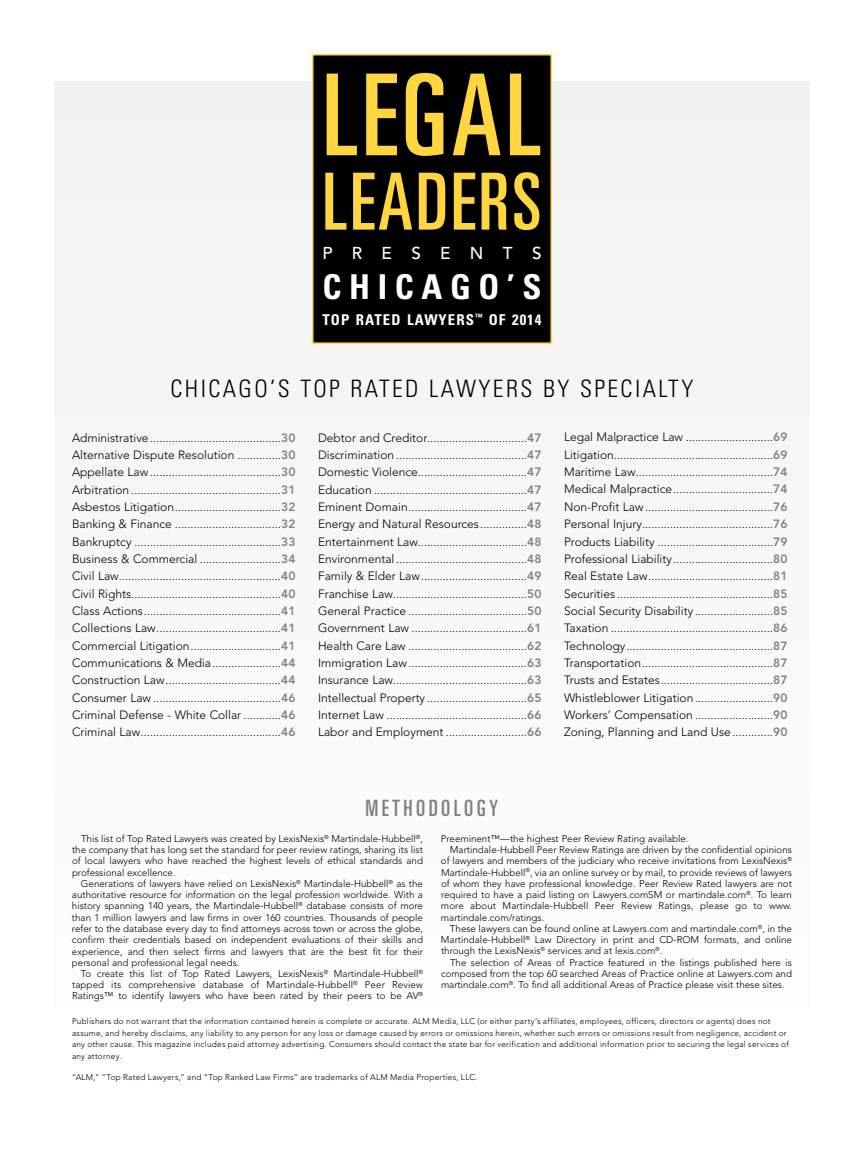
<style>
.page{position:relative;width:864px;height:1161px;background:#fff}
.page>*{position:absolute;margin:0;border:0;box-sizing:border-box;transform-origin:0 0}
.t1{font:ultra-condensed 113.1px "Univers LT Std";letter-spacing:.035em;color:#ffd540}
.t2{font:ultra-condensed 78.9px "Univers LT Std";letter-spacing:.035em;color:#ffd540}
.t3{font:700 condensed 34.2px "Univers LT Std";letter-spacing:.225em;color:#fff}
.t4{font:300 condensed 24px "Univers LT Std";letter-spacing:.1em;color:#000}
.t5{font:ultra-condensed 22.5px "Univers LT Std";letter-spacing:.15em;color:#808285}
.t6{font:500 17.1px "Avenir LT Std";letter-spacing:1.13em;color:#fff}
.t7{font:700 condensed 14.85px "Univers LT Std";letter-spacing:.07em;color:#fff}
.t8{font:300 12px/17.4px "Avenir LT Std";color:#000;text-align:justify}
.t9{font:300 9.75px/11.2px "Avenir LT Std";color:#000;text-align:justify}
.t10{font:300 8.25px/11.9px "Avenir LT Std";letter-spacing:.025em;color:#000}
.s1{font-weight:800;color:#808285}
</style>
<div class="page">
<div style="left:54px;top:81px;width:756px;height:1080px;background:#f9f9f9"></div>
<div style="left:313px;top:55px;width:238px;height:288px;background:#000"></div>
<div style="left:312px;top:54px;width:240px;height:290px;border:2px solid #ffd540"></div>
<h1 class="t1" style="left:322px;top:51px;width:220px">LEGAL</h1>
<h2 class="t2" style="left:322px;top:157px;width:221px">LEADERS</h2>
<h3 class="t6" style="left:322px;top:244px;width:221px">PRESENTS</h3>
<h3 class="t3" style="left:322px;top:266px;width:221px">CHICAGO’S</h3>
<p class="t7" style="left:322px;top:310px;width:221px">TOP RATED LAWYERS <sup>™</sup> OF 2014</p>
<h3 class="t4" style="left:171px;top:374px;width:524px">CHICAGO’S TOP RATED LAWYERS BY SPECIALTY</h3>
<p class="t8" style="left:72px;top:429px;width:225px">Administrative..........................................<span class="s1">30<br></span>Alternative Dispute Resolution ..............<span class="s1">30<br></span>Appellate Law..........................................<span class="s1">30<br></span>Arbitration ................................................<span class="s1">31<br></span>Asbestos Litigation..................................<span class="s1">32<br></span>Banking &amp; Finance ..................................<span class="s1">32<br></span>Bankruptcy ...............................................<span class="s1">33<br></span>Business &amp; Commercial ..........................<span class="s1">34<br></span>Civil Law....................................................<span class="s1">40<br></span>Civil Rights................................................<span class="s1">40<br></span>Class Actions............................................<span class="s1">41<br></span>Collections Law........................................<span class="s1">41<br></span>Commercial Litigation.............................<span class="s1">41<br></span>Communications &amp; Media......................<span class="s1">44<br></span>Construction Law.....................................<span class="s1">44<br></span>Consumer Law .........................................<span class="s1">46<br></span>Criminal Defense - White Collar ............<span class="s1">46<br></span>Criminal Law.............................................<span class="s1">46</span></p>
<p class="t8" style="left:318px;top:429px;width:225px">Debtor and Creditor................................<span class="s1">47<br></span>Discrimination ..........................................<span class="s1">47<br></span>Domestic Violence...................................<span class="s1">47<br></span>Education .................................................<span class="s1">47<br></span>Eminent Domain......................................<span class="s1">47<br></span>Energy and Natural Resources...............<span class="s1">48<br></span>Entertainment Law...................................<span class="s1">48<br></span>Environmental..........................................<span class="s1">48<br></span>Family &amp; Elder Law..................................<span class="s1">49<br></span>Franchise Law...........................................<span class="s1">50<br></span>General Practice ......................................<span class="s1">50<br></span>Government Law .....................................<span class="s1">61<br></span>Health Care Law ......................................<span class="s1">62<br></span>Immigration Law ......................................<span class="s1">63<br></span>Insurance Law...........................................<span class="s1">63<br></span>Intellectual Property ................................<span class="s1">65<br></span>Internet Law .............................................<span class="s1">66<br></span>Labor and Employment ..........................<span class="s1">66</span></p>
<p class="t8" style="left:564px;top:429px;width:225px">Legal Malpractice Law ............................<span class="s1">69<br></span>Litigation...................................................<span class="s1">69<br></span>Maritime Law............................................<span class="s1">74<br></span>Medical Malpractice................................<span class="s1">74<br></span>Non-Profit Law.........................................<span class="s1">76<br></span>Personal Injury..........................................<span class="s1">76<br></span>Products Liability .....................................<span class="s1">79<br></span>Professional Liability................................<span class="s1">80<br></span>Real Estate Law........................................<span class="s1">81<br></span>Securities ..................................................<span class="s1">85<br></span>Social Security Disability .........................<span class="s1">85<br></span>Taxation ....................................................<span class="s1">86<br></span>Technology...............................................<span class="s1">87<br></span>Transportation..........................................<span class="s1">87<br></span>Trusts and Estates....................................<span class="s1">87<br></span>Whistleblower Litigation.........................<span class="s1">90<br></span>Workers’ Compensation .........................<span class="s1">90<br></span>Zoning, Planning and Land Use.............<span class="s1">90</span></p>
<h3 class="t5" style="left:366px;top:796px;width:134px">METHODOLOGY</h3>
<p class="t9" style="left:72px;top:833px;width:353px;text-indent:9px">This list of Top Rated Lawyers was created by LexisNexis<sup>®</sup> Martindale-Hubbell<sup>®</sup>, the company that has long set the standard for peer review ratings, sharing its list of local lawyers who have reached the highest levels of ethical standards and professional excellence.</p>
<p class="t9" style="left:72px;top:878px;width:353px;text-indent:9px">Generations of lawyers have relied on LexisNexis<sup>®</sup> Martindale-Hubbell<sup>®</sup> as the authoritative resource for information on the legal profession worldwide. With a history spanning 140 years, the Martindale-Hubbell<sup>®</sup> database consists of more than 1 million lawyers and law firms in over 160 countries. Thousands of people refer to the database every day to find attorneys across town or across the globe, confirm their credentials based on independent evaluations of their skills and experience, and then select firms and lawyers that are the best fit for their personal and professional legal needs.</p>
<p class="t9" style="left:72px;top:968px;width:352px;text-indent:9px">To create this list of Top Rated Lawyers, LexisNexis<sup>®</sup> Martindale-Hubbell<sup>® </sup>tapped its comprehensive database of Martindale-Hubbell<sup>®</sup> Peer Review Ratings™ to identify lawyers who have been rated by their peers to be AV<sup>®</sup></p>
<p class="t9" style="left:441px;top:833px;width:249px">Preeminent™—the highest Peer Review Rating available.</p>
<p class="t9" style="left:450px;top:844px;width:343px">Martindale-Hubbell Peer Review Ratings are driven by the confidential opinions</p>
<p class="t9" style="left:441px;top:856px;width:353px">of lawyers and members of the judiciary who receive invitations from LexisNexis<sup>®</sup></p>
<p class="t9" style="left:441px;top:867px;width:352px">Martindale-Hubbell<sup>®</sup>, via an online survey or by mail, to provide reviews of lawyers</p>
<p class="t9" style="left:441px;top:878px;width:353px">of whom they have professional knowledge. Peer Review Rated lawyers are not</p>
<p class="t9" style="left:441px;top:889px;width:352px">required to have a paid listing on Lawyers.comSM or martindale.com<sup>®</sup>. To learn</p>
<p class="t9" style="left:441px;top:901px;width:353px">more about Martindale-Hubbell Peer Review Ratings, please go to www.</p>
<p class="t9" style="left:441px;top:912px;width:105px">martindale.com/ratings.</p>
<p class="t9" style="left:450px;top:923px;width:344px">These lawyers can be found online at Lawyers.com and martindale.com<sup>®</sup>, in the</p>
<p class="t9" style="left:441px;top:934px;width:353px">Martindale-Hubbell<sup>®</sup> Law Directory in print and CD-ROM formats, and online</p>
<p class="t9" style="left:441px;top:946px;width:223px">through the LexisNexis<sup>®</sup> services and at lexis.com<sup>®</sup>.</p>
<p class="t9" style="left:450px;top:957px;width:343px">The selection of Areas of Practice featured in the listings published here is</p>
<p class="t9" style="left:441px;top:968px;width:353px">composed from the top 60 searched Areas of Practice online at Lawyers.com and</p>
<p class="t9" style="left:441px;top:979px;width:345px">martindale.com<sup>®</sup>. To find all additional Areas of Practice please visit these sites.</p>
<p class="t10" style="left:72px;top:1015px;width:718px">Publishers do not warrant that the information contained herein is complete or accurate. ALM Media, LLC (or either party’s affiliates, employees, officers, directors or agents) does not assume, and hereby disclaims, any liability to any person for any loss or damage caused by errors or omissions herein, whether such errors or omissions result from negligence, accident or any other cause. This magazine includes paid attorney advertising. Consumers should contact the state bar for verification and additional information prior to securing the legal services of any attorney.</p>
<p class="t10" style="left:72px;top:1071px;width:407px">“ALM,” “Top Rated Lawyers,” and “Top Ranked Law Firms” are trademarks of ALM Media Properties, LLC.</p>
</div>
